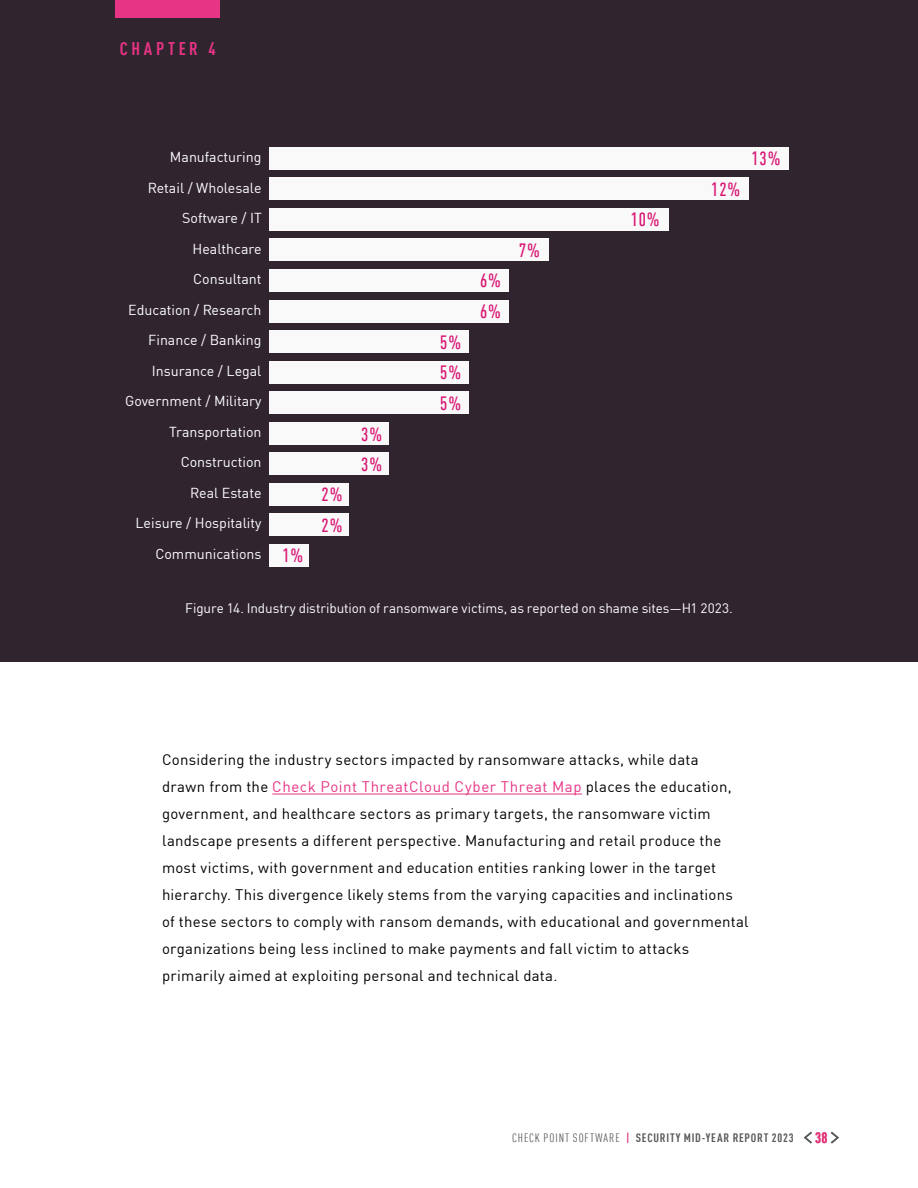
<style>
.page{position:relative;width:918px;height:1188px;background:#fff}
.page>*{position:absolute;margin:0;border:0;box-sizing:border-box;transform-origin:0 0}
.t1{font:500 condensed 18.9px/30.9px "DIN Pro";color:#d91572}
.t2{font:700 condensed 18px "DIN Pro";letter-spacing:.205em;color:#e73484}
.t3{font:15px/27px "DIN Pro";letter-spacing:.015em;color:#000}
.t4{font:700 condensed 15px "DIN Pro";color:#e4367b}
.t5{font:14.1px/30.5px "DIN Pro";color:#fff;text-align:right}
.t6{font:13.5px "DIN Pro";letter-spacing:-.01em;color:#fff}
.t7{font:700 condensed 12px "DIN Pro";letter-spacing:.065em;color:#58595b}
.s1{color:#e73484}
.s2{font-weight:400}
.s3{font-weight:500;color:#d61a69}
</style>
<div class="page">
<svg style="left:831px;top:1132px;width:8px;height:11px"></svg>
<svg style="left:804px;top:1132px;width:8px;height:11px"></svg>
<div style="left:0;top:0;width:918px;height:662px;background:#30242f"></div>
<div style="left:269px;top:544px;width:40px;height:23px;background:#f9f9fa"></div>
<div style="left:269px;top:514px;width:80px;height:22px;background:#f9f9fa"></div>
<div style="left:269px;top:483px;width:80px;height:22px;background:#f9f9fa"></div>
<div style="left:269px;top:452px;width:120px;height:23px;background:#f9f9fa"></div>
<div style="left:269px;top:422px;width:120px;height:23px;background:#f9f9fa"></div>
<div style="left:269px;top:391px;width:200px;height:23px;background:#f9f9fa"></div>
<div style="left:269px;top:361px;width:200px;height:22px;background:#f9f9fa"></div>
<div style="left:269px;top:330px;width:200px;height:23px;background:#f9f9fa"></div>
<div style="left:269px;top:300px;width:240px;height:22px;background:#f9f9fa"></div>
<div style="left:269px;top:269px;width:240px;height:23px;background:#f9f9fa"></div>
<div style="left:269px;top:239px;width:280px;height:22px;background:#f9f9fa"></div>
<div style="left:269px;top:208px;width:400px;height:23px;background:#f9f9fa"></div>
<div style="left:269px;top:178px;width:479px;height:22px;background:#f9f9fa"></div>
<div style="left:269px;top:147px;width:519px;height:23px;background:#f9f9fa"></div>
<hr style="left:272px;top:794px;width:310px;height:1px;background:#e73484">
<div style="left:116px;top:0;width:104px;height:18px;background:#e73484"></div>
<p class="t2" style="left:120px;top:35px;width:97px">CHAPTER 4</p>
<p class="t5" style="left:125px;top:141px;width:138px">Manufacturing<br>Retail / Wholesale<br>Software / IT<br>Healthcare<br>Consultant<br>Education / Research<br>Finance / Banking<br>Insurance / Legal<br>Government / Military<br>Transportation<br>Construction<br>Real Estate<br>Leisure / Hospitality<br>Communications</p>
<p class="t1" style="left:751px;top:142px;width:31px">13%</p>
<p class="t1" style="left:711px;top:172px;width:31px">12%</p>
<p class="t1" style="left:631px;top:202px;width:31px">10%</p>
<p class="t1" style="left:519px;top:234px;width:22px">7%</p>
<p class="t1" style="left:480px;top:264px;width:22px">6%<br>6%</p>
<p class="t1" style="left:440px;top:326px;width:22px">5%</p>
<p class="t1" style="left:440px;top:355px;width:22px">5%<br>5%</p>
<p class="t1" style="left:361px;top:418px;width:22px;line-height:29.8px">3%<br>3%</p>
<p class="t1" style="left:322px;top:478px;width:22px;line-height:30.2px">2%<br>2%</p>
<p class="t1" style="left:282px;top:538px;width:22px">1%</p>
<p class="t6" style="left:185px;top:598px;width:549px">Figure 14. Industry distribution of ransomware victims, as reported on shame sites—H1 2023.</p>
<p class="t3" style="left:162px;top:745px;width:588px">Considering the industry sectors impacted by ransomware attacks, while data<br>drawn from the <span class="s1">Check Point ThreatCloud Cyber Threat Map</span> places the education, government, and healthcare sectors as primary targets, the ransomware victim landscape presents a different perspective. Manufacturing and retail produce the most victims, with government and education entities ranking lower in the target hierarchy. This divergence likely stems from the varying capacities and inclinations of these sectors to comply with ransom demands, with educational and governmental organizations being less inclined to make payments and fall victim to attacks primarily aimed at exploiting personal and technical data.</p>
<p class="t7" style="left:512px;top:1129px;width:283px"><span class="s2">CHECK POINT SOFTWARE</span> <span class="s3">|</span> SECURITY MID-YEAR REPORT 2023</p>
<p class="t4" style="left:815px;top:1127px;width:14px">38</p>
</div>
